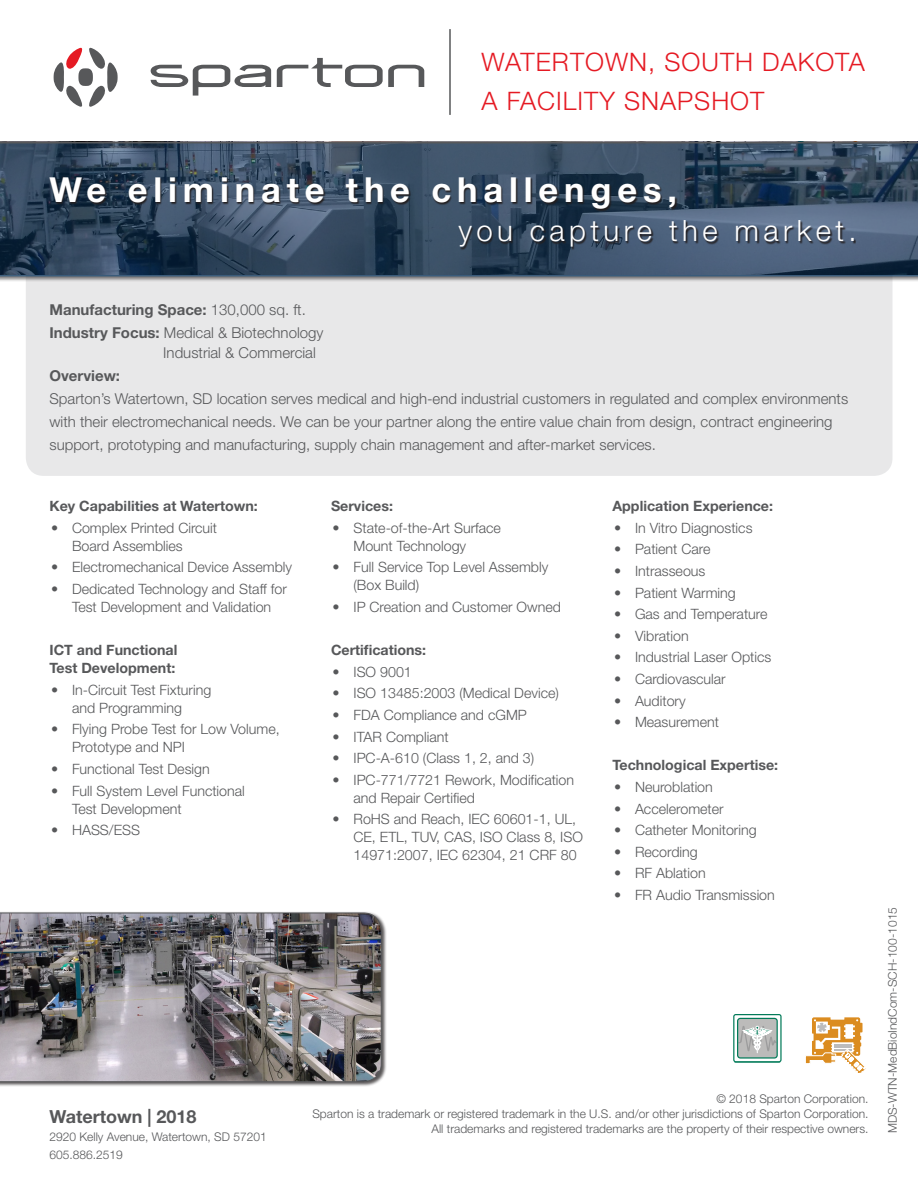
<style>
.page{position:relative;width:918px;height:1188px;background:#fff}
.page>*{position:absolute;margin:0;border:0;box-sizing:border-box;transform-origin:0 0}
.t1{font:700 34.5px "Helvetica Neue LT Std";letter-spacing:.17em;color:#fff}
.t2{font:300 29.4px "Helvetica Neue LT Std";letter-spacing:.15em;color:#fff}
.t3{font:300 25.5px/39px "Helvetica Neue LT Std";letter-spacing:.04em;color:#e51a23}
.t4{font:700 18px "Helvetica Neue LT Std";color:#57585a}
.t5{font:300 15px/19.5px "Helvetica Neue LT Std";color:#57585a}
.t6{font:700 15px "Helvetica Neue LT Std";color:#57585a}
.t7{font:300 14.25px/18px "Helvetica Neue LT Std";color:#57585a}
.t8{font:700 14.25px/18px "Helvetica Neue LT Std";color:#57585a}
.t9{font:300 12px/15px "Helvetica Neue LT Std";color:#57585a;text-align:right}
.s1{font-weight:300}
.s2{font-weight:700}
</style>
<div class="page">
<div style="left:26px;top:249px;width:866px;height:227px;background:#e8e8e9;border-radius:18px"></div>
<div style="left:0;top:141px;width:918px;height:139px;background:#231f20;opacity:.75"></div>
<svg style="left:0;top:143px;width:918px;height:132px;background:#384d64"></svg>
<hr style="left:0;top:142px;width:918px;height:1px;background:#57585a">
<svg style="left:151px;top:65px;width:120px;height:31px"></svg>
<svg style="left:277px;top:58px;width:147px;height:29px"></svg>
<svg style="left:54px;top:48px;width:64px;height:59px"></svg>
<hr style="left:449px;top:29px;width:2px;height:86px;background:#57585a">
<svg style="left:50px;top:178px;width:806px;height:72px;background:#36485d"></svg>
<svg style="left:733px;top:1014px;width:49px;height:48px"></svg>
<svg style="left:733px;top:1015px;width:48px;height:48px"></svg>
<svg style="left:805px;top:1017px;width:61px;height:55px"></svg>
<div style="left:0;top:912px;width:387px;height:175px;background:#231f20;opacity:.75"></div>
<img style="left:0;top:913px;width:382px;height:169px">
<p class="t3" style="left:482px;top:42px;width:385px">WATERTOWN, SOUTH DAKOTA<br>A FACILITY SNAPSHOT</p>
<p class="t1" style="left:50px;top:169px;width:629px">We eliminate the challenges,</p>
<p class="t2" style="left:458px;top:213px;width:400px">you capture the market.</p>
<p class="t6" style="left:50px;top:300px;width:258px">Manufacturing Space: <span class="s1">130,000 sq. ft.</span></p>
<p class="t5" style="left:163px;top:323px;width:162px;text-indent:-114px"><span class="s2">Industry Focus:</span> Medical &amp; Biotechnology<br>Industrial &amp; Commercial</p>
<p class="t6" style="left:50px;top:366px;width:72px">Overview:</p>
<p class="t5" style="left:50px;top:388px;width:800px">Sparton’s Watertown, SD location serves medical and high-end industrial customers in regulated and complex environments</p>
<p class="t5" style="left:50px;top:411px;width:785px">with their electromechanical needs. We can be your partner along the entire value chain from design, contract engineering</p>
<p class="t5" style="left:50px;top:435px;width:608px">support, prototyping and manufacturing, supply chain management and after-market services.</p>
<p class="t8" style="left:50px;top:497px;width:210px">Key Capabilities at Watertown:</p>
<p class="t7" style="left:72px;top:518px;width:147px;text-indent:-21px">• Complex Printed Circuit<br>Board Assemblies</p>
<p class="t7" style="left:51px;top:558px;width:243px">• Electromechanical Device Assembly</p>
<p class="t7" style="left:51px;top:580px;width:237px;text-align:center">• Dedicated Technology and Staff for<br>Test Development and Validation</p>
<p class="t8" style="left:50px;top:641px;width:129px">ICT and Functional<br>Test Development:</p>
<p class="t7" style="left:51px;top:680px;width:162px;text-align:center">• In-Circuit Test Fixturing and Programming</p>
<p class="t7" style="left:72px;top:720px;width:209px;text-indent:-21px">• Flying Probe Test for Low Volume,<br>Prototype and NPI</p>
<p class="t7" style="left:51px;top:760px;width:160px">• Functional Test Design</p>
<p class="t7" style="left:72px;top:781px;width:174px;text-indent:-21px">• Full System Level Functional<br>Test Development</p>
<p class="t7" style="left:51px;top:821px;width:91px">• HASS/ESS</p>
<p class="t8" style="left:331px;top:497px;width:64px">Services:</p>
<p class="t7" style="left:354px;top:518px;width:149px;text-indent:-21px">• State-of-the-Art Surface<br>Mount Technology</p>
<p class="t7" style="left:354px;top:558px;width:196px;text-indent:-21px">• Full Service Top Level Assembly (Box Build)</p>
<p class="t7" style="left:333px;top:598px;width:230px">• IP Creation and Customer Owned</p>
<p class="t8" style="left:331px;top:641px;width:97px">Certifications:</p>
<p class="t7" style="left:333px;top:662px;width:81px">• ISO 9001</p>
<p class="t7" style="left:333px;top:684px;width:228px">• ISO 13485:2003 (Medical Device)</p>
<p class="t7" style="left:333px;top:706px;width:196px">• FDA Compliance and cGMP</p>
<p class="t7" style="left:333px;top:727px;width:118px">• ITAR Compliant</p>
<p class="t7" style="left:333px;top:749px;width:203px">• IPC-A-610 (Class 1, 2, and 3)</p>
<p class="t7" style="left:354px;top:770px;width:222px;text-indent:-21px">• IPC-771/7721 Rework, Modification and Repair Certified</p>
<p class="t7" style="left:354px;top:810px;width:231px;text-indent:-21px">• RoHS and Reach, IEC 60601-1, UL,<br>CE, ETL, TUV, CAS, ISO Class 8, ISO<br>14971:2007, IEC 62304, 21 CRF 80</p>
<p class="t8" style="left:612px;top:497px;width:162px">Application Experience:</p>
<p class="t7" style="left:614px;top:518px;width:140px">• In Vitro Diagnostics</p>
<p class="t7" style="left:614px;top:540px;width:98px">• Patient Care</p>
<p class="t7" style="left:614px;top:562px;width:93px">• Intrasseous</p>
<p class="t7" style="left:614px;top:583px;width:123px">• Patient Warming</p>
<p class="t7" style="left:614px;top:605px;width:155px">• Gas and Temperature</p>
<p class="t7" style="left:614px;top:626px;width:76px">• Vibration</p>
<p class="t7" style="left:614px;top:648px;width:159px">• Industrial Laser Optics</p>
<p class="t7" style="left:614px;top:670px;width:113px">• Cardiovascular</p>
<p class="t7" style="left:614px;top:691px;width:73px">• Auditory</p>
<p class="t7" style="left:614px;top:713px;width:106px">• Measurement</p>
<p class="t8" style="left:612px;top:756px;width:167px">Technological Expertise:</p>
<p class="t7" style="left:614px;top:778px;width:100px">• Neuroblation</p>
<p class="t7" style="left:614px;top:799px;width:111px">• Accelerometer</p>
<p class="t7" style="left:614px;top:821px;width:144px">• Catheter Monitoring</p>
<p class="t7" style="left:614px;top:842px;width:85px">• Recording</p>
<p class="t7" style="left:614px;top:864px;width:93px">• RF Ablation</p>
<p class="t7" style="left:614px;top:886px;width:162px">• FR Audio Transmission</p>
<p class="t4" style="left:50px;top:1105px;width:149px">Watertown | 2018</p>
<p class="t9" style="left:50px;top:1127px;width:219px;line-height:18px;text-align:left">2920 Kelly Avenue, Watertown, SD 57201<br>605.886.2519</p>
<p class="t9" style="left:312px;top:1091px;width:558px">© 2018 Sparton Corporation.<br>Sparton is a trademark or registered trademark in the U.S. and/or other jurisdictions of Sparton Corporation.<br>All trademarks and registered trademarks are the property of their respective owners.</p>
<p class="t9" style="left:885px;top:1133px;width:228px;rotate:-90deg">MDS-WTN-MedBioIndCom-SCH-100-1015</p>
</div>
